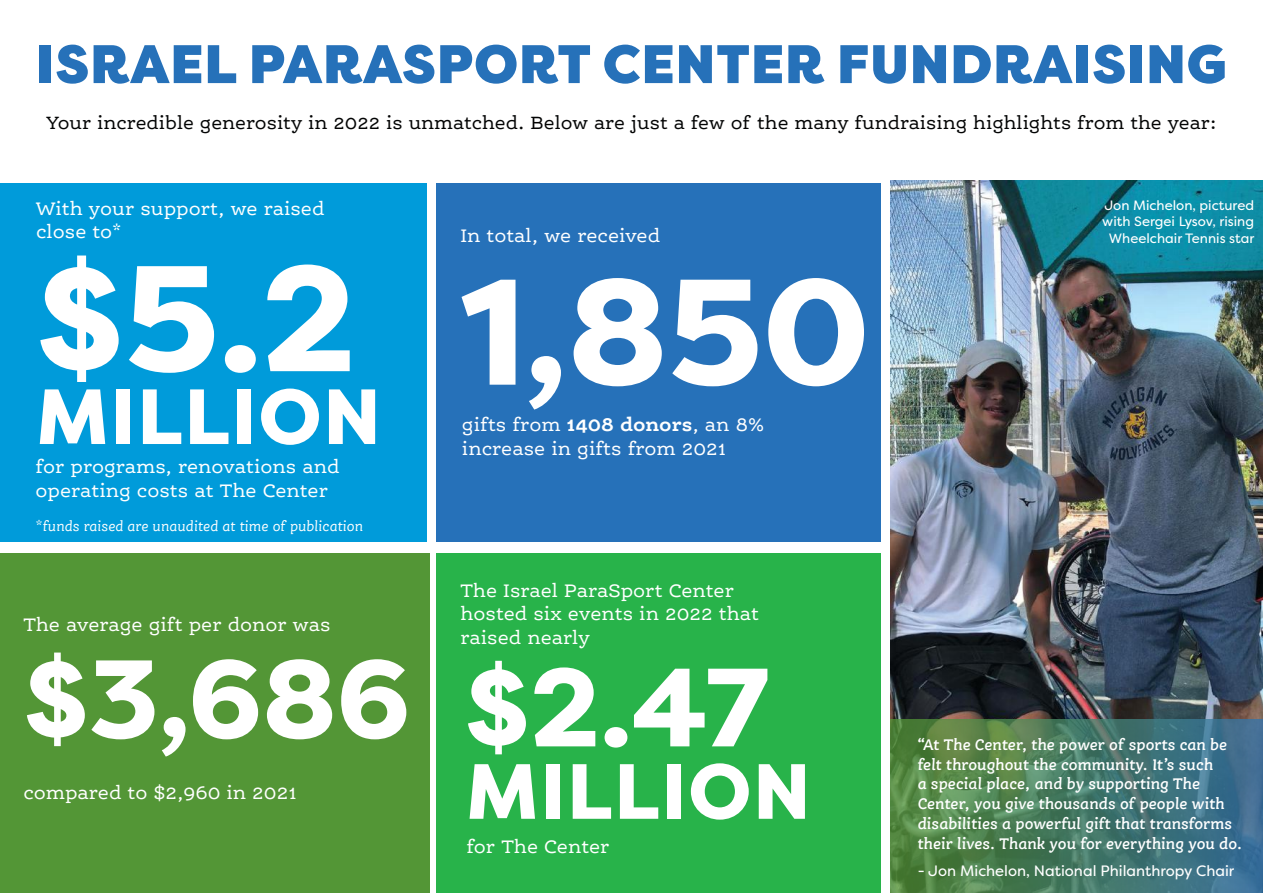
<style>
.page{position:relative;width:1263px;height:893px;background:#fff}
.page>*{position:absolute;margin:0;border:0;box-sizing:border-box;transform-origin:0 0}
.t1{font:800 150px "Filson Pro";color:#fff}
.t2{font:800 111px "Filson Pro";color:#fff}
.t3{font:800 78px "Filson Pro";letter-spacing:.02em;color:#fff}
.t4{font:900 54.15px "Filson Pro";letter-spacing:.02em;color:#2671b9}
.t5{font:19.5px/23.4px "Ernestine Pro";color:#fff}
.t6{font:19.05px "Ernestine Pro";color:#030404}
.t7{font:italic 600 16.5px/19.8px "Ernestine Pro";color:#fff}
.t8{font:italic 15px "Ernestine Pro";color:#fff}
.t9{font:15px "Filson Pro";color:#fff}
.t10{font:13.5px/16.2px "Filson Pro";color:#fff;text-align:center}
.s1{font-weight:700}
</style>
<div class="page">
<div style="left:0;top:553px;width:429px;height:340px;background:#539636"></div>
<div style="left:0;top:183px;width:426px;height:359px;background:#009bda"></div>
<div style="left:437px;top:553px;width:444px;height:340px;background:#28b34a"></div>
<div style="left:437px;top:183px;width:444px;height:359px;background:#2671b9"></div>
<img style="left:890px;top:181px;width:373px;height:538px">
<svg style="left:890px;top:719px;width:373px;height:174px;background:#487a66"></svg>
<h3 class="t4" style="left:36px;top:30px;width:1191px">ISRAEL PARASPORT CENTER FUNDRAISING</h3>
<p class="t6" style="left:47px;top:111px;width:1171px">Your incredible generosity in 2022 is unmatched. Below are just a few of the many fundraising highlights from the year:</p>
<p class="t5" style="left:36px;top:197px;width:290px">With your support, we raised close to*</p>
<h1 class="t1" style="left:36px;top:225px;width:322px">$5.2</h1>
<h3 class="t3" style="left:36px;top:368px;width:346px">MILLION</h3>
<p class="t5" style="left:36px;top:455px;width:305px">for programs, renovations and operating costs at The Center</p>
<p class="t8" style="left:36px;top:517px;width:329px">*funds raised are unaudited at time of publication</p>
<p class="t5" style="left:23px;top:613px;width:309px">The average gift per donor was</p>
<h2 class="t2" style="left:23px;top:630px;width:389px">$3,686</h2>
<p class="t5" style="left:23px;top:780px;width:275px">compared to $2,960 in 2021</p>
<p class="t5" style="left:460px;top:224px;width:201px">In total, we received</p>
<h1 class="t1" style="left:460px;top:238px;width:411px">1,850</h1>
<p class="t5" style="left:462px;top:413px;width:304px">gifts from <span class="s1">1408 donors</span>, an 8% increase in gifts from 2021</p>
<p class="t5" style="left:460px;top:578px;width:300px">The Israel ParaSport Center hosted six events in 2022 that raised nearly</p>
<h2 class="t2" style="left:464px;top:638px;width:306px">$2.47</h2>
<h3 class="t3" style="left:466px;top:743px;width:346px">MILLION</h3>
<p class="t5" style="left:466px;top:834px;width:144px">for The Center</p>
<p class="t10" style="left:1102px;top:197px;width:154px">Jon Michelon, pictured with Sergei Lysov, rising<br>Wheelchair Tennis star</p>
<p class="t7" style="left:918px;top:734px;width:326px">“At The Center, the power of sports can be felt throughout the community. It’s such<br>a special place, and by supporting The Center, you give thousands of people with disabilities a powerful gift that transforms their lives. Thank you for everything you do.</p>
<p class="t9" style="left:918px;top:861px;width:318px">- Jon Michelon, National Philanthropy Chair</p>
</div>
